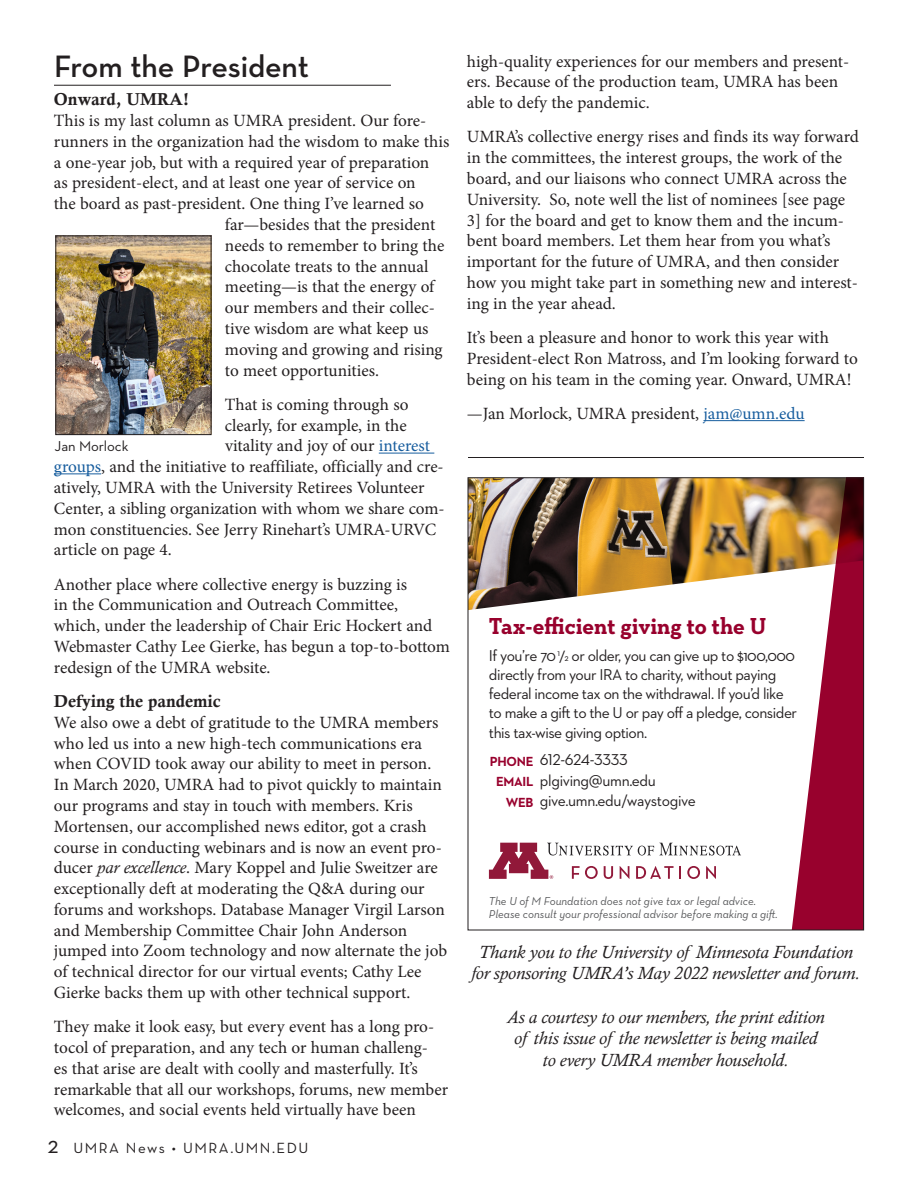
<style>
.page{position:relative;width:918px;height:1188px;background:#fff}
.page>*{position:absolute;margin:0;border:0;box-sizing:border-box;transform-origin:0 0}
.Main_headline{font:600 31.5px "Neutraface Text";letter-spacing:-.005em;color:#231f20}
.t1{font:700 23.55px "Neutraface Slab Text";color:#98012d}
.t2{font:italic 18px/21.6px "Calisto";color:#231f20;text-align:center}
.Body_copy{font:17.25px/20.9px "Minion Pro";letter-spacing:-.005em;color:#231f20}
.Body_copy-2{font:17.25px "Calis MT Bol";color:#231f20}
.t3{font:15.9px/19.2px "Neutraface 2 Text";letter-spacing:-.03em;color:#231f20}
.t4{font:15px "Neutraface Text";letter-spacing:.1em;color:#231f20}
.t5{font:14.7px "Neutraface Text";letter-spacing:-.005em;color:#231f20}
.t6{font:italic 11.7px/13.5px "Neutraface Text";color:#57585a}
.s1{color:#175d9e}
.s2{font-family:"Calis MT Bol"}
.s3{font-family:"Calisto";font-style:italic}
.s4{font-size:24px}
.s5{font-size:14.4px}
.s6{font-size:9.3px}
.s7{font-weight:700;font-size:13.5px;color:#98012d}
</style>
<div class="page">
<hr style="left:54px;top:85px;width:337px;height:1px;background:#231f20">
<hr style="left:379px;top:453px;width:55px;height:1px;background:#175d9e">
<hr style="left:54px;top:473px;width:47px;height:1px;background:#175d9e">
<img style="left:57px;top:238px;width:152px;height:195px">
<div style="left:55px;top:236px;width:156px;height:199px;border:1px solid #231f20"></div>
<hr style="left:703px;top:420px;width:102px;height:1px;background:#175d9e">
<img style="left:470px;top:479px;width:318px;height:131px">
<svg style="left:788px;top:479px;width:74px;height:449px"></svg>
<svg style="left:489px;top:843px;width:252px;height:36px"></svg>
<hr style="left:468px;top:457px;width:396px;height:1px;background:#231f20">
<p class="Main_headline" style="left:54px;top:47px;width:257px">From the President</p>
<p class="Body_copy-2" style="left:54px;top:90px;width:137px">Onward, UMRA!</p>
<p class="Body_copy" style="left:54px;top:110px;width:374px">This is my last column as UMRA president. Our fore-</p>
<p class="Body_copy" style="left:54px;top:131px;width:397px">runners in the organization had the wisdom to make this</p>
<p class="Body_copy" style="left:54px;top:152px;width:377px">a one-year job, but with a required year of preparation</p>
<p class="Body_copy" style="left:54px;top:173px;width:363px">as president-elect, and at least one year of service on</p>
<p class="Body_copy" style="left:54px;top:193px;width:372px">the board as past-president. One thing I’ve learned so</p>
<p class="Body_copy" style="left:225px;top:214px;width:212px">far—besides that the president</p>
<p class="Body_copy" style="left:225px;top:235px;width:221px">needs to remember to bring the</p>
<p class="Body_copy" style="left:225px;top:256px;width:205px">chocolate treats to the annual</p>
<p class="Body_copy" style="left:225px;top:277px;width:211px">meeting—is that the energy of</p>
<p class="Body_copy" style="left:225px;top:297px;width:212px">our members and their collec-</p>
<p class="Body_copy" style="left:225px;top:318px;width:205px">tive wisdom are what keep us</p>
<p class="Body_copy" style="left:225px;top:339px;width:219px">moving and growing and rising</p>
<p class="Body_copy" style="left:225px;top:360px;width:156px">to meet opportunities.</p>
<p class="Body_copy" style="left:225px;top:394px;width:185px">That is coming through so</p>
<p class="Body_copy" style="left:225px;top:415px;width:183px">clearly, for example, in the</p>
<p class="Body_copy" style="left:225px;top:436px;width:206px">vitality and joy of our <span class="s1">interest</span></p>
<p class="Body_copy" style="left:54px;top:456px;width:391px"><span class="s1">groups</span>, and the initiative to reaffiliate, officially and cre-</p>
<p class="Body_copy" style="left:54px;top:477px;width:372px">atively, UMRA with the University Retirees Volunteer</p>
<p class="Body_copy" style="left:54px;top:498px;width:392px">Center, a sibling organization with whom we share com-</p>
<p class="Body_copy" style="left:54px;top:519px;width:384px">mon constituencies. See Jerry Rinehart’s UMRA-URVC</p>
<p class="Body_copy" style="left:54px;top:539px;width:119px">article on page 4.</p>
<p class="Body_copy" style="left:54px;top:574px;width:398px">Another place where collective energy is buzzing is<br>in the Communication and Outreach Committee,<br>which, under the leadership of Chair Eric Hockert and Webmaster Cathy Lee Gierke, has begun a top-to-bottom redesign of the UMRA website.</p>
<p class="Body_copy" style="left:54px;top:691px;width:395px"><span class="s2">Defying the pandemic<br></span>We also owe a debt of gratitude to the UMRA members who led us into a new high-tech communications era when COVID took away our ability to meet in person.<br>In March 2020, UMRA had to pivot quickly to maintain our programs and stay in touch with members. Kris Mortensen, our accomplished news editor, got a crash course in conducting webinars and is now an event pro&shy;ducer <span class="s3">par excellence</span>. Mary Koppel and Julie Sweitzer are exceptionally deft at moderating the Q&amp;A during our forums and workshops. Database Manager Virgil Larson and Membership Committee Chair John Anderson jumped into Zoom technology and now alternate the job of technical director for our virtual events; Cathy Lee Gierke backs them up with other technical support.</p>
<p class="Body_copy" style="left:54px;top:1016px;width:396px">They make it look easy, but every event has a long pro&shy;tocol of preparation, and any tech or human challeng-<br>es that arise are dealt with coolly and masterfully. It’s remarkable that all our workshops, forums, new member welcomes, and social events held virtually have been</p>
<p class="t5" style="left:55px;top:436px;width:75px">Jan Morlock</p>
<p class="t4" style="left:47px;top:1139px;width:263px"><span class="s4">2</span> UMRA News • UMRA.UMN.EDU</p>
<p class="Body_copy" style="left:467px;top:51px;width:384px">high-quality experiences for our members and present&shy;ers. Because of the production team, UMRA has been able to defy the pandemic.</p>
<p class="Body_copy" style="left:467px;top:127px;width:394px">UMRA’s collective energy rises and finds its way forward in the committees, the interest groups, the work of the board, and our liaisons who connect UMRA across the University. So, note well the list of nominees [see page 3] for the board and get to know them and the incum&shy;bent board members. Let them hear from you what’s important for the future of UMRA, and then consider how you might take part in something new and interest&shy;ing in the year ahead.</p>
<p class="Body_copy" style="left:467px;top:327px;width:392px">It’s been a pleasure and honor to work this year with<br>President-elect Ron Matross, and I’m looking forward to being on his team in the coming year. Onward, UMRA!</p>
<p class="Body_copy" style="left:467px;top:403px;width:339px">—Jan Morlock, UMRA president, <span class="s1">jam@umn.edu</span></p>
<p class="t1" style="left:489px;top:611px;width:279px">Tax-efficient giving to the U</p>
<p class="t3" style="left:489px;top:646px;width:310px">If you’re 70 <sup>1</sup><span class="s5">/</span><span class="s6">2</span> or older, you can give up to $100,000 directly from your IRA to charity, without paying federal income tax on the withdrawal. If you’d like to make a gift to the U or pay off a pledge, consider this tax-wise giving option.</p>
<p class="t3" style="left:490px;top:750px;width:139px"><span class="s7">PHONE</span> 612-624-3333</p>
<p class="t3" style="left:496px;top:770px;width:161px"><span class="s7">EMAIL</span> plgiving@umn.edu</p>
<p class="t3" style="left:506px;top:791px;width:192px"><span class="s7">WEB</span> give.umn.edu/waystogive</p>
<p class="t6" style="left:489px;top:894px;width:290px">The U of M Foundation does not give tax or legal advice.<br>Please consult your professional advisor before making a gift.</p>
<p class="t2" style="left:472px;top:941px;width:390px">Thank you to the University of Minnesota Foundation for sponsoring UMRA’s May 2022 newsletter and forum.</p>
<p class="t2" style="left:507px;top:1006px;width:319px">As a courtesy to our members, the print edition</p>
<p class="t2" style="left:514px;top:1027px;width:305px">of this issue of the newsletter is being mailed</p>
<p class="t2" style="left:543px;top:1049px;width:248px">to every UMRA member household.</p>
</div>
